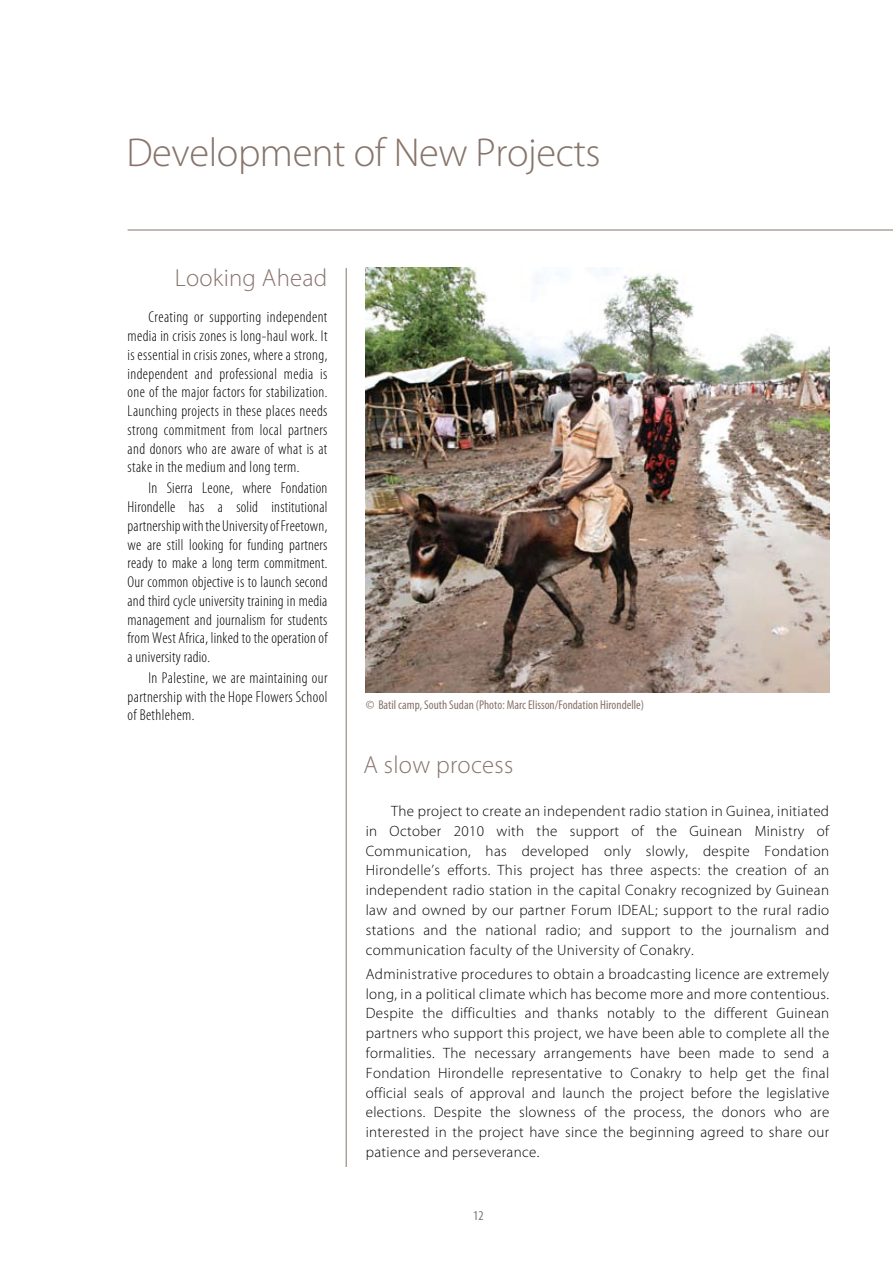
<style>
.page{position:relative;width:893px;height:1263px;background:#fff}
.page>*{position:absolute;margin:0;border:0;box-sizing:border-box;transform-origin:0 0}
.t1{font:300 40.5px "Myriad Pro";letter-spacing:-.01em;color:#87746a}
.t2{font:300 24.75px "Myriad Pro";letter-spacing:.01em;color:#87746a}
.t3{font:300 condensed 15.75px/18.8px "Myriad Pro";letter-spacing:.025em;color:#000;text-align:justify}
.t4{font:300 15px/19.8px "Myriad Pro";letter-spacing:.025em;color:#000;text-align:justify}
.t5{font:condensed 13.5px "Myriad Pro";color:#87746a}
.t6{font:condensed 12.75px "Myriad Pro";color:#87746a}
</style>
<div class="page">
<hr style="left:128px;top:230px;width:764px;height:1px;background:#87746a">
<hr style="left:346px;top:268px;width:1px;height:906px;background:#87746a">
<div style="left:336px;top:1167px;width:21px;height:32px;background:#fff"></div>
<img style="left:366px;top:268px;width:463px;height:424px">
<h1 class="t1" style="left:126px;top:128px;width:476px">Development of New Projects</h1>
<h2 class="t2" style="left:175px;top:263px;width:154px">Looking Ahead</h2>
<p class="t3" style="left:128px;top:308px;width:201px;text-indent:21px">Creating or supporting independent media in crisis zones is long-haul work. It is essential in crisis zones, where a strong, independent and professional media is one of the major factors for stabilization.<br>Launching projects in these places needs strong commitment from local partners and donors who are aware of what is at stake in the medium and long term.</p>
<p class="t3" style="left:128px;top:479px;width:201px;text-indent:21px">In Sierra Leone, where Fondation Hirondelle has a solid institutional partnership with the University of Freetown, we are still looking for funding partners ready to make a long term commitment.<br>Our common objective is to launch second and third cycle university training in media management and journalism for students from West Africa, linked to the operation of a university radio.</p>
<p class="t3" style="left:128px;top:668px;width:201px;text-indent:21px">In Palestine, we are maintaining our partnership with the Hope Flowers School of Bethlehem.</p>
<p class="t6" style="left:366px;top:697px;width:280px">© Batil camp, South Sudan (Photo: Marc Elisson/Fondation Hirondelle)</p>
<h2 class="t2" style="left:364px;top:750px;width:151px">A slow process</h2>
<p class="t4" style="left:366px;top:801px;width:465px;text-indent:26px">The project to create an independent radio station in Guinea, initiated in October 2010 with the support of the Guinean Ministry of Communication, has developed only slowly, despite Fondation Hirondelle’s efforts. This project has three aspects: the creation of an independent radio station in the capital Conakry recognized by Guinean law and owned by our partner Forum IDEAL; support to the rural radio stations and the national radio; and support to the journalism and communication faculty of the University of Conakry.</p>
<p class="t4" style="left:366px;top:964px;width:465px">Administrative procedures to obtain a broadcasting licence are extremely long, in a political climate which has become more and more contentious.<br>Despite the difficulties and thanks notably to the different Guinean partners who support this project, we have been able to complete all the formalities. The necessary arrangements have been made to send a Fondation Hirondelle representative to Conakry to help get the final official seals of approval and launch the project before the legislative elections. Despite the slowness of the process, the donors who are interested in the project have since the beginning agreed to share our patience and perseverance.</p>
<p class="t5" style="left:473px;top:1207px;width:12px">12</p>
</div>
